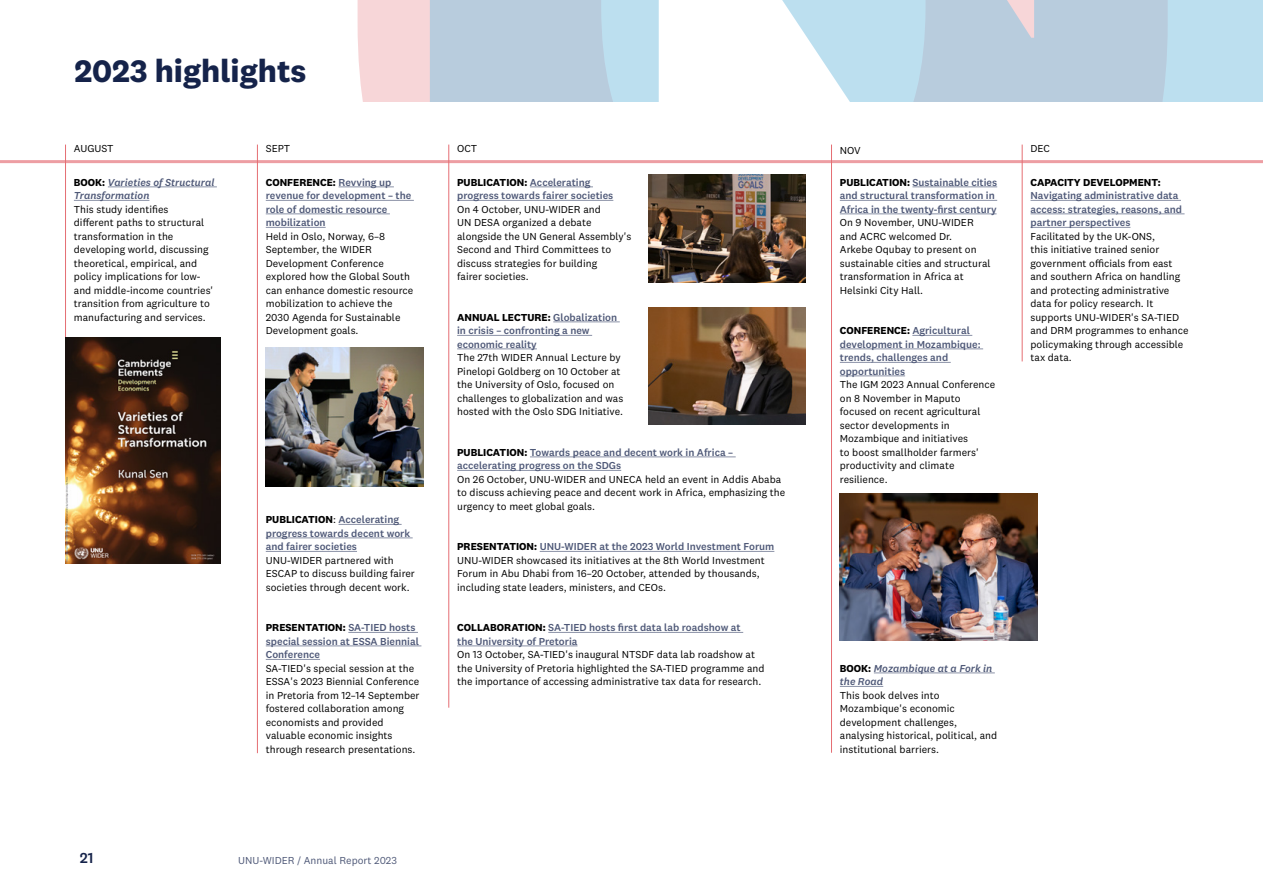
<style>
.page{position:relative;width:1263px;height:893px;background:#fff}
.page>*{position:absolute;margin:0;border:0;box-sizing:border-box;transform-origin:0 0}
.t1{font:700 32.25px "National 2";color:#15234a}
.t2{font:500 15px "National 2";color:#15234a}
.t3{font:10.5px/13.5px "National 2";color:#000}
.t4{font:500 10.5px/13.5px "National 2";color:#4f5978}
.t5{font:italic 500 10.5px/13.5px "National 2";color:#4f5978}
.t6{font:10.5px "National 2";color:#4f5978}
.t7{font:700 10.5px "National 2";color:#000}
.s1{font-weight:700;font-style:normal;color:#000}
.s2{font-weight:700;color:#000}
.s3{font-weight:400;color:#000}
.s4{font-weight:700}
.s5{font-weight:500;color:#4f5978}
</style>
<div class="page">
<div style="left:358px;top:0;width:72px;height:101px;background:#f7d6d8"></div>
<svg style="left:430px;top:0;width:833px;height:101px;fill:#bad2dd"></svg>
<hr style="left:0;top:160px;width:1263px;height:3px;background:#ed9ea3">
<hr style="left:108px;top:186px;width:109px;height:1px;background:#8a91a6">
<hr style="left:74px;top:200px;width:75px;height:1px;background:#8a91a6">
<hr style="left:339px;top:186px;width:55px;height:1px;background:#8a91a6">
<hr style="left:266px;top:200px;width:148px;height:1px;background:#8a91a6">
<hr style="left:266px;top:213px;width:124px;height:1px;background:#8a91a6">
<hr style="left:266px;top:227px;width:60px;height:1px;background:#8a91a6">
<hr style="left:339px;top:524px;width:63px;height:1px;background:#8a91a6">
<hr style="left:266px;top:537px;width:147px;height:1px;background:#8a91a6">
<hr style="left:266px;top:551px;width:91px;height:1px;background:#8a91a6">
<hr style="left:348px;top:632px;width:70px;height:1px;background:#8a91a6">
<hr style="left:266px;top:645px;width:155px;height:1px;background:#8a91a6">
<hr style="left:266px;top:659px;width:54px;height:1px;background:#8a91a6">
<hr style="left:530px;top:186px;width:63px;height:1px;background:#8a91a6">
<hr style="left:457px;top:200px;width:156px;height:1px;background:#8a91a6">
<hr style="left:553px;top:321px;width:67px;height:1px;background:#8a91a6">
<hr style="left:457px;top:335px;width:135px;height:1px;background:#8a91a6">
<hr style="left:457px;top:348px;width:80px;height:1px;background:#8a91a6">
<hr style="left:530px;top:456px;width:206px;height:1px;background:#8a91a6">
<hr style="left:457px;top:470px;width:164px;height:1px;background:#8a91a6">
<hr style="left:540px;top:551px;width:234px;height:1px;background:#8a91a6">
<hr style="left:548px;top:632px;width:195px;height:1px;background:#8a91a6">
<hr style="left:457px;top:645px;width:120px;height:1px;background:#8a91a6">
<hr style="left:912px;top:186px;width:85px;height:1px;background:#8a91a6">
<hr style="left:840px;top:200px;width:157px;height:1px;background:#8a91a6">
<hr style="left:840px;top:213px;width:156px;height:1px;background:#8a91a6">
<hr style="left:912px;top:335px;width:60px;height:1px;background:#8a91a6">
<hr style="left:840px;top:348px;width:143px;height:1px;background:#8a91a6">
<hr style="left:840px;top:362px;width:111px;height:1px;background:#8a91a6">
<hr style="left:840px;top:375px;width:65px;height:1px;background:#8a91a6">
<hr style="left:874px;top:672px;width:121px;height:1px;background:#8a91a6">
<hr style="left:840px;top:686px;width:43px;height:1px;background:#8a91a6">
<hr style="left:1030px;top:200px;width:151px;height:1px;background:#8a91a6">
<hr style="left:1030px;top:213px;width:154px;height:1px;background:#8a91a6">
<hr style="left:1030px;top:227px;width:100px;height:1px;background:#8a91a6">
<hr style="left:65px;top:145px;width:1px;height:192px;background:#e56e73">
<hr style="left:257px;top:145px;width:1px;height:608px;background:#e56e73">
<hr style="left:448px;top:145px;width:1px;height:563px;background:#e56e73">
<hr style="left:831px;top:145px;width:1px;height:608px;background:#e56e73">
<hr style="left:1022px;top:145px;width:1px;height:216px;background:#e56e73">
<img style="left:840px;top:493px;width:197px;height:147px">
<img style="left:266px;top:348px;width:157px;height:139px">
<img style="left:648px;top:307px;width:158px;height:117px">
<img style="left:648px;top:175px;width:158px;height:107px">
<img style="left:66px;top:338px;width:154px;height:226px">
<h1 class="t1" style="left:74px;top:51px;width:233px">2023 highlights</h1>
<p class="t3" style="left:74px;top:141px;width:41px">AUGUST</p>
<p class="t3" style="left:266px;top:141px;width:26px">SEPT</p>
<p class="t3" style="left:457px;top:141px;width:22px">OCT</p>
<p class="t3" style="left:840px;top:143px;width:23px">NOV</p>
<p class="t3" style="left:1030px;top:141px;width:21px">DEC</p>
<p class="t5" style="left:74px;top:175px;width:142px"><span class="s1">BOOK:</span> Varieties of Structural<br>Transformation</p>
<p class="t3" style="left:74px;top:202px;width:141px">This study identifies<br>different paths to structural transformation in the developing world, discussing theoretical, empirical, and policy implications for low&shy;and middle-income countries' transition from agriculture to manufacturing and services.</p>
<p class="t4" style="left:266px;top:175px;width:147px"><span class="s2">CONFERENCE:</span> Revving up revenue for development – the role of domestic resource mobilization</p>
<p class="t3" style="left:266px;top:229px;width:149px">Held in Oslo, Norway, 6–8<br>September, the WIDER<br>Development Conference explored how the Global South can enhance domestic resource mobilization to achieve the<br>2030 Agenda for Sustainable<br>Development goals.</p>
<p class="t4" style="left:266px;top:513px;width:146px"><span class="s2">PUBLICATION</span><span class="s3">:</span> Accelerating progress towards decent work and fairer societies</p>
<p class="t3" style="left:266px;top:553px;width:151px">UNU-WIDER partnered with<br>ESCAP to discuss building fairer societies through decent work.</p>
<p class="t4" style="left:266px;top:621px;width:155px"><span class="s2">PRESENTATION:</span> SA-TIED hosts special session at ESSA Biennial<br>Conference</p>
<p class="t3" style="left:266px;top:661px;width:155px">SA-TIED's special session at the<br>ESSA's 2023 Biennial Conference in Pretoria from 12–14 September fostered collaboration among economists and provided valuable economic insights through research presentations.</p>
<p class="t4" style="left:457px;top:175px;width:158px"><span class="s2">PUBLICATION:</span> Accelerating progress towards fairer societies</p>
<p class="t3" style="left:457px;top:202px;width:176px">On 4 October, UNU-WIDER and<br>UN DESA organized a debate alongside the UN General Assembly's<br>Second and Third Committees to discuss strategies for building<br>fairer societies.</p>
<p class="t4" style="left:457px;top:310px;width:162px"><span class="s2">ANNUAL LECTURE:</span> Globalization in crisis – confronting a new economic reality</p>
<p class="t3" style="left:457px;top:351px;width:168px">The 27th WIDER Annual Lecture by Pinelopi Goldberg on 10 October at the University of Oslo, focused on challenges to globalization and was hosted with the Oslo SDG Initiative.</p>
<p class="t4" style="left:457px;top:445px;width:278px"><span class="s2">PUBLICATION:</span> Towards peace and decent work in Africa – accelerating progress on the SDGs</p>
<p class="t3" style="left:457px;top:472px;width:330px">On 26 October, UNU-WIDER and UNECA held an event in Addis Ababa to discuss achieving peace and decent work in Africa, emphasizing the urgency to meet global goals.</p>
<p class="t3" style="left:457px;top:540px;width:319px"><span class="s4">PRESENTATION:</span> <span class="s5">UNU-WIDER at the 2023 World Investment Forum </span>UNU-WIDER showcased its initiatives at the 8th World Investment Forum in Abu Dhabi from 16–20 October, attended by thousands, including state leaders, ministers, and CEOs.</p>
<p class="t4" style="left:457px;top:621px;width:285px"><span class="s2">COLLABORATION:</span> SA-TIED hosts first data lab roadshow at the University of Pretoria</p>
<p class="t3" style="left:457px;top:648px;width:309px">On 13 October, SA-TIED's inaugural NTSDF data lab roadshow at the University of Pretoria highlighted the SA-TIED programme and the importance of accessing administrative tax data for research.</p>
<h2 class="t2" style="left:80px;top:849px;width:15px">21</h2>
<p class="t6" style="left:238px;top:854px;width:160px">UNU-WIDER / Annual Report 2023</p>
<p class="t4" style="left:840px;top:175px;width:159px"><span class="s2">PUBLICATION:</span> Sustainable cities and structural transformation in<br>Africa in the twenty-first century</p>
<p class="t3" style="left:840px;top:216px;width:152px">On 9 November, UNU-WIDER and ACRC welcomed Dr.<br>Arkebe Oqubay to present on sustainable cities and structural transformation in Africa at<br>Helsinki City Hall.</p>
<p class="t4" style="left:840px;top:324px;width:142px"><span class="s2">CONFERENCE:</span> Agricultural development in Mozambique: trends, challenges and opportunities</p>
<p class="t3" style="left:840px;top:378px;width:157px">The IGM 2023 Annual Conference on 8 November in Maputo focused on recent agricultural sector developments in<br>Mozambique and initiatives<br>to boost smallholder farmers' productivity and climate resilience.</p>
<p class="t7" style="left:1030px;top:176px;width:132px">CAPACITY DEVELOPMENT:</p>
<p class="t4" style="left:1030px;top:189px;width:153px">Navigating administrative data access: strategies, reasons, and partner perspectives</p>
<p class="t3" style="left:1030px;top:229px;width:160px">Facilitated by the UK-ONS,<br>this initiative trained senior government officials from east and southern Africa on handling and protecting administrative data for policy research. It supports UNU-WIDER's SA-TIED and DRM programmes to enhance policymaking through accessible tax data.</p>
<p class="t5" style="left:840px;top:661px;width:154px"><span class="s1">BOOK:</span> Mozambique at a Fork in the Road</p>
<p class="t3" style="left:840px;top:688px;width:159px">This book delves into<br>Mozambique's economic development challenges, analysing historical, political, and institutional barriers.</p>
</div>
